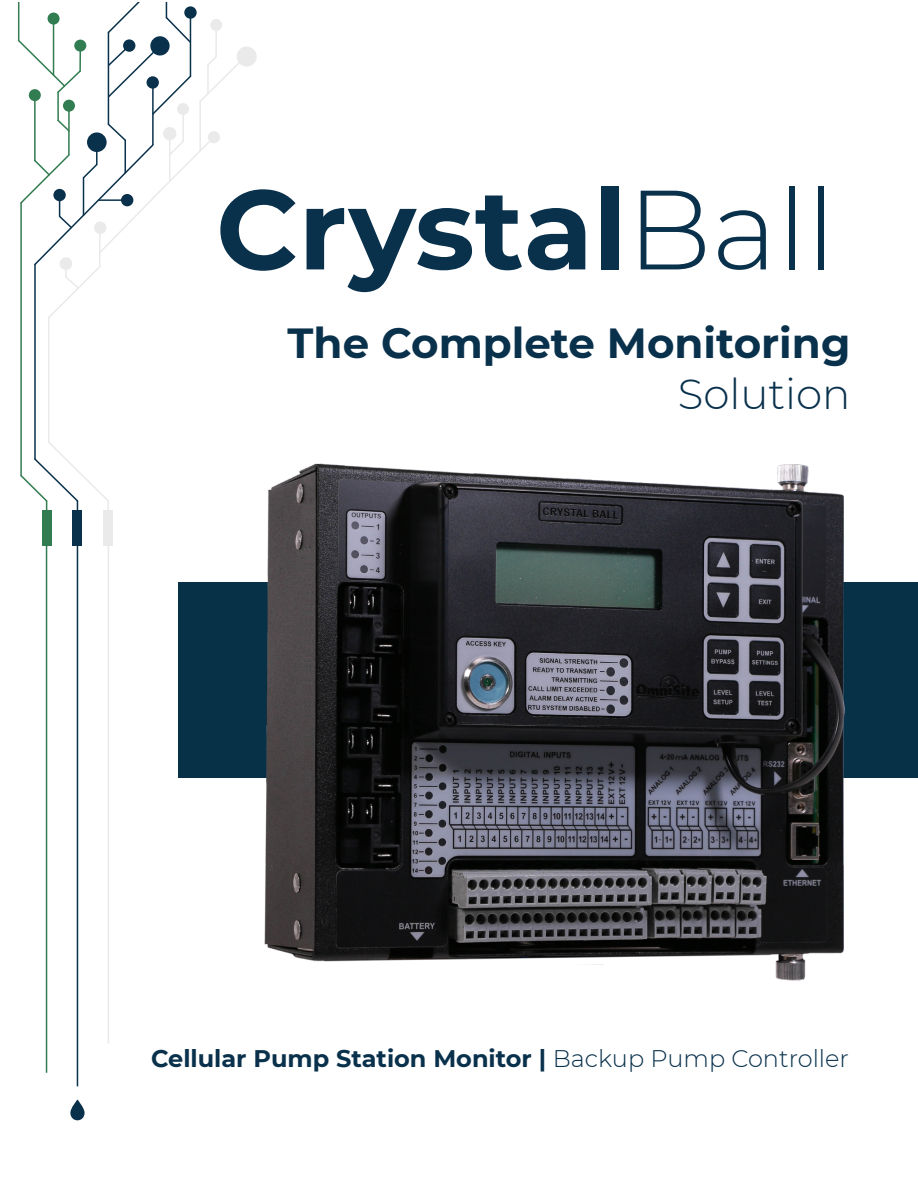
<style>
.page{position:relative;width:918px;height:1188px;background:#fff}
.page>*{position:absolute;margin:0;border:0;box-sizing:border-box;transform-origin:0 0}
.t1{font:700 112.5px "Montserrat";color:#09314c}
.t2{font:700 42px "Montserrat";color:#09314c}
.t3{font:300 42px "Montserrat";color:#09314c}
.t4{font:700 24px "Montserrat";color:#09314c}
.s1{font-weight:300}
</style>
<div class="page">
<div style="left:179px;top:582px;width:739px;height:196px;background:#073146"></div>
<hr style="left:20px;top:203px;width:2px;height:273px;background:#317c50">
<div style="left:43px;top:511px;width:9px;height:35px;background:#317c50"></div>
<div style="left:73px;top:511px;width:9px;height:35px;background:#09314b"></div>
<div style="left:103px;top:511px;width:10px;height:35px;background:#eaeaea"></div>
<hr style="left:34px;top:264px;width:2px;height:195px;background:#09314b">
<svg style="left:20px;top:440px;width:90px;height:77px"></svg>
<hr style="left:48px;top:318px;width:1px;height:124px;background:#eaeaea">
<div style="left:237px;top:47px;width:20px;height:20px;background:#eaeaea;border-radius:50%"></div>
<hr style="left:46px;top:540px;width:1px;height:533px;background:#317c50">
<hr style="left:77px;top:540px;width:1px;height:546px;background:#09314b">
<hr style="left:108px;top:540px;width:1px;height:504px;background:#eaeaea">
<svg style="left:70px;top:1100px;width:15px;height:20px"></svg>
<svg style="left:18px;top:2px;width:226px;height:318px"></svg>
<hr style="left:53px;top:21px;width:1px;height:54px;background:#317c50">
<div style="left:48px;top:13px;width:12px;height:12px;background:#317c50;border-radius:50%"></div>
<hr style="left:18px;top:2px;width:1px;height:39px;background:#317c50">
<img style="left:264px;top:463px;width:581px;height:518px">
<p class="t1" style="left:216px;top:148px;width:621px">Crystal<span class="s1">Ball</span></p>
<p class="t2" style="left:288px;top:313px;width:564px">The Complete Monitoring</p>
<p class="t3" style="left:678px;top:365px;width:174px">Solution</p>
<p class="t4" style="left:151px;top:1041px;width:699px">Cellular Pump Station Monitor | <span class="s1">Backup Pump Controller</span></p>
</div>
